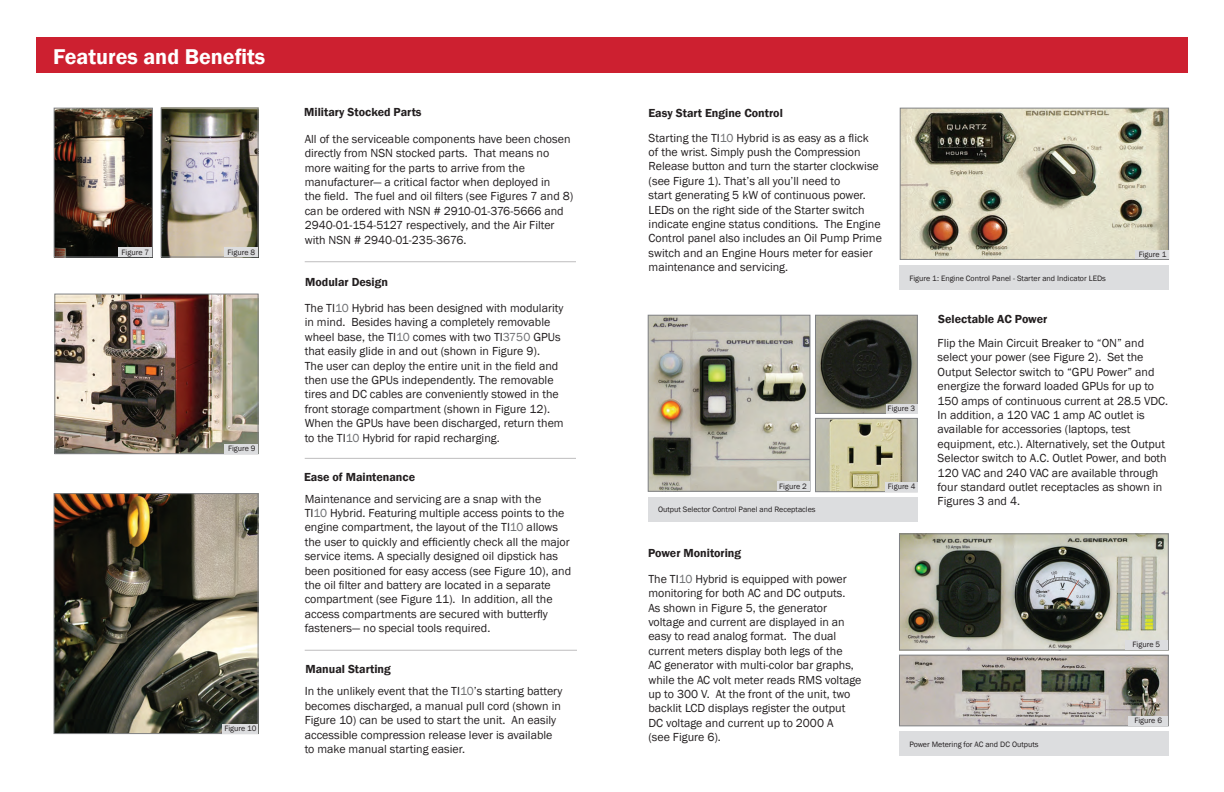
<style>
.page{position:relative;width:1224px;height:792px;background:#fff}
.page>*{position:absolute;margin:0;border:0;box-sizing:border-box;transform-origin:0 0}
.t1{font:600 22px "Franklin Gothic";color:#fff}
.t2{font:12px/14.4px "Franklin Gothic";color:#231f20}
.t3{font:600 12px "Franklin Gothic";color:#231f20}
.t4{font:8px "Franklin Gothic";color:#231f20}
.s1{color:#6c6d70}
</style>
<div class="page">
<div style="left:36px;top:38px;width:1152px;height:35px;background:#cd2030"></div>
<img style="left:57px;top:296px;width:199px;height:156px">
<div style="left:55px;top:294px;width:203px;height:160px;border:1px solid #808285"></div>
<img style="left:56px;top:110px;width:94px;height:145px">
<div style="left:54px;top:108px;width:98px;height:149px;border:1px solid #808285"></div>
<img style="left:56px;top:495px;width:200px;height:237px">
<div style="left:54px;top:493px;width:204px;height:241px;border:1px solid #808285"></div>
<img style="left:163px;top:110px;width:93px;height:145px">
<div style="left:161px;top:108px;width:97px;height:149px;border:1px solid #808285"></div>
<hr style="left:305px;top:458px;width:271px;height:1px;background:#231f20">
<hr style="left:305px;top:650px;width:272px;height:1px;background:#231f20">
<hr style="left:305px;top:261px;width:271px;height:1px;background:#231f20">
<img style="left:902px;top:110px;width:265px;height:148px">
<div style="left:900px;top:108px;width:269px;height:152px;border:1px solid #808285"></div>
<img style="left:650px;top:317px;width:158px;height:172px">
<div style="left:648px;top:315px;width:162px;height:176px;border:1px solid #808285"></div>
<img style="left:901px;top:657px;width:265px;height:67px">
<div style="left:899px;top:655px;width:269px;height:71px;border:1px solid #808285"></div>
<img style="left:901px;top:536px;width:265px;height:112px">
<div style="left:899px;top:534px;width:269px;height:116px;border:1px solid #808285"></div>
<img style="left:817px;top:317px;width:98px;height:94px">
<div style="left:815px;top:315px;width:102px;height:98px;border:1px solid #808285"></div>
<img style="left:817px;top:420px;width:98px;height:70px">
<div style="left:815px;top:418px;width:102px;height:74px;border:1px solid #808285"></div>
<div style="left:1135px;top:251px;width:33px;height:8px;background:#dcdddf"></div>
<div style="left:777px;top:482px;width:33px;height:9px;background:#dcdddf"></div>
<div style="left:885px;top:482px;width:32px;height:10px;background:#dcdddf"></div>
<div style="left:886px;top:404px;width:31px;height:9px;background:#dcdddf"></div>
<div style="left:1125px;top:641px;width:43px;height:9px;background:#dcdddf"></div>
<div style="left:1128px;top:717px;width:40px;height:9px;background:#dcdddf"></div>
<div style="left:119px;top:248px;width:33px;height:9px;background:#dcdddf"></div>
<div style="left:225px;top:248px;width:33px;height:9px;background:#dcdddf"></div>
<div style="left:225px;top:444px;width:33px;height:10px;background:#dcdddf"></div>
<div style="left:223px;top:724px;width:35px;height:9px;background:#dcdddf"></div>
<div style="left:899px;top:265px;width:269px;height:25px;background:#dcdddf"></div>
<div style="left:648px;top:497px;width:270px;height:24px;background:#dcdddf"></div>
<div style="left:899px;top:731px;width:269px;height:25px;background:#dcdddf"></div>
<p class="t1" style="left:53px;top:43px;width:214px">Features and Benefits</p>
<p class="t4" style="left:122px;top:247px;width:29px">Figure 7</p>
<p class="t4" style="left:228px;top:247px;width:29px">Figure 8</p>
<p class="t4" style="left:228px;top:444px;width:29px">Figure 9</p>
<p class="t4" style="left:224px;top:724px;width:34px">Figure 10</p>
<p class="t3" style="left:304px;top:104px;width:119px">Military Stocked Parts</p>
<p class="t2" style="left:305px;top:132px;width:270px">All of the serviceable components have been chosen directly from NSN stocked parts. That means no more waiting for the parts to arrive from the manufacturer— a critical factor when deployed in<br>the field. The fuel and oil filters (see Figures 7 and 8) can be ordered with NSN # 2910-01-376-5666 and</p>
<p class="t2" style="left:305px;top:218px;width:251px">2940-01-154-5127 respectively, and the Air Filter with NSN # 2940-01-235-3676.</p>
<p class="t3" style="left:305px;top:275px;width:84px">Modular Design</p>
<p class="t2" style="left:305px;top:301px;width:260px">The TI<span class="s1">10</span> Hybrid has been designed with modularity in mind. Besides having a completely removable wheel base, the TI<span class="s1">10</span> comes with two TI<span class="s1">3750</span> GPUs that easily glide in and out (shown in Figure 9).<br>The user can deploy the entire unit in the field and then use the GPUs independently. The removable tires and DC cables are conveniently stowed in the front storage compartment (shown in Figure 12).<br>When the GPUs have been discharged, return them to the TI<span class="s1">10</span> Hybrid for rapid recharging.</p>
<p class="t3" style="left:304px;top:470px;width:113px">Ease of Maintenance</p>
<p class="t2" style="left:305px;top:492px;width:268px">Maintenance and servicing are a snap with the<br>TI<span class="s1">10</span> Hybrid. Featuring multiple access points to the engine compartment, the layout of the TI<span class="s1">10</span> allows the user to quickly and efficiently check all the major service items. A specially designed oil dipstick has been positioned for easy access (see Figure 10), and the oil filter and battery are located in a separate compartment (see Figure 11). In addition, all the access compartments are secured with butterfly fasteners— no special tools required.</p>
<p class="t3" style="left:306px;top:662px;width:87px">Manual Starting</p>
<p class="t2" style="left:305px;top:684px;width:259px">In the unlikely event that the TI<span class="s1">10</span>’s starting battery becomes discharged, a manual pull cord (shown in Figure 10) can be used to start the unit. An easily accessible compression release lever is available to make manual starting easier.</p>
<p class="t3" style="left:648px;top:105px;width:136px">Easy Start Engine Control</p>
<p class="t2" style="left:649px;top:131px;width:235px">Starting the TI<span class="s1">10</span> Hybrid is as easy as a flick<br>of the wrist. Simply push the Compression Release button and turn the starter clockwise (see Figure 1). That’s all you’ll need to<br>start generating 5 kW of continuous power.<br>LEDs on the right side of the Starter switch indicate engine status conditions. The Engine Control panel also includes an Oil Pump Prime switch and an Engine Hours meter for easier maintenance and servicing.</p>
<p class="t4" style="left:909px;top:273px;width:198px">Figure 1: Engine Control Panel - Starter and Indicator LEDs</p>
<p class="t4" style="left:1139px;top:250px;width:29px">Figure 1</p>
<p class="t4" style="left:888px;top:404px;width:29px">Figure 3</p>
<p class="t4" style="left:779px;top:481px;width:29px">Figure 2</p>
<p class="t4" style="left:888px;top:482px;width:29px">Figure 4</p>
<p class="t4" style="left:658px;top:504px;width:159px">Output Selector Control Panel and Receptacles</p>
<p class="t3" style="left:938px;top:311px;width:111px">Selectable AC Power</p>
<p class="t2" style="left:938px;top:336px;width:232px">Flip the Main Circuit Breaker to “ON” and select your power (see Figure 2). Set the Output Selector switch to “GPU Power” and energize the forward loaded GPUs for up to 150 amps of continuous current at 28.5 VDC.<br>In addition, a 120 VAC 1 amp AC outlet is available for accessories (laptops, test equipment, etc.). Alternatively, set the Output Selector switch to A.C. Outlet Power, and both 120 VAC and 240 VAC are available through four standard outlet receptacles as shown in Figures 3 and 4.</p>
<p class="t3" style="left:648px;top:546px;width:95px">Power Monitoring</p>
<p class="t2" style="left:648px;top:572px;width:215px">The TI<span class="s1">10</span> Hybrid is equipped with power monitoring for both AC and DC outputs.<br>As shown in Figure 5, the generator voltage and current are displayed in an easy to read analog format. The dual current meters display both legs of the<br>AC generator with multi-color bar graphs, while the AC volt meter reads RMS voltage up to 300 V. At the front of the unit, two backlit LCD displays register the output DC voltage and current up to 2000 A<br>(see Figure 6).</p>
<p class="t4" style="left:909px;top:739px;width:131px">Power Metering for AC and DC Outputs</p>
<p class="t4" style="left:1133px;top:640px;width:29px">Figure 5</p>
<p class="t4" style="left:1134px;top:716px;width:29px">Figure 6</p>
</div>
